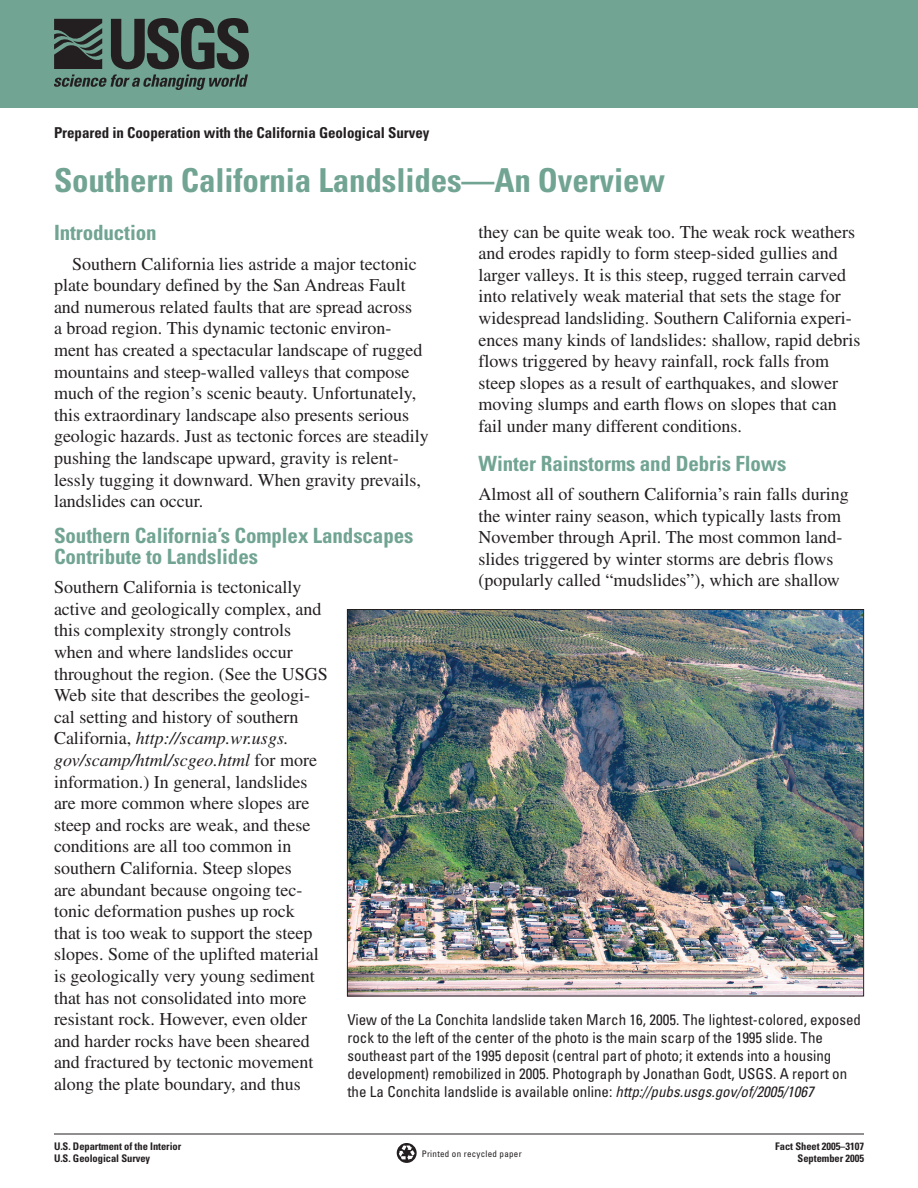
<style>
.page{position:relative;width:918px;height:1188px;background:#fff}
.page>*{position:absolute;margin:0;border:0;box-sizing:border-box;transform-origin:0 0}
.t1{font:700 condensed 33px "Univers";letter-spacing:-.005em;color:#71a492}
.Heading_1{font:700 condensed 21px/21px "Univers";letter-spacing:-.005em;color:#71a492}
.BodyNoIndent{font:18px/21.6px "Times";color:#231f20}
.Body_Text{font:18px/21.6px "Times";color:#231f20}
.FigureCaption{font:condensed 15px/18px "Univers";color:#231f20}
.CoopNote{font:700 condensed 15px "Univers";letter-spacing:-.005em;color:#231f20}
.DBID{font:700 condensed 10.5px/12px "Univers";letter-spacing:-.005em;color:#231f20;text-align:right}
.t2{font:condensed 9px "Univers";letter-spacing:.03em;color:#231f20}
.s1{font-style:italic}
</style>
<div class="page">
<hr style="left:54px;top:1134px;width:810px;height:1px;background:#231f20">
<div style="left:0;top:0;width:918px;height:108px;background:#71a492"></div>
<svg style="left:54px;top:18px;width:195px;height:72px"></svg>
<svg style="left:397px;top:1143px;width:20px;height:19px"></svg>
<svg style="left:399px;top:1145px;width:16px;height:15px"></svg>
<img style="left:349px;top:611px;width:513px;height:383px">
<p class="CoopNote" style="left:54px;top:123px;width:377px">Prepared in Cooperation with the California Geological Survey</p>
<p class="t1" style="left:54px;top:160px;width:613px">Southern California Landslides—An Overview</p>
<p class="Heading_1" style="left:54px;top:222px;width:104px">Introduction</p>
<p class="Body_Text" style="left:54px;top:253px;width:376px;text-indent:18px">Southern California lies astride a major tectonic plate boundary defined by the San Andreas Fault and numerous related faults that are spread across<br>a broad region. This dynamic tectonic environ&shy;ment has created a spectacular landscape of rugged mountains and steep-walled valleys that compose much of the region’s scenic beauty. Unfortunately, this extraordinary landscape also presents serious geologic hazards. Just as tectonic forces are steadily pushing the landscape upward, gravity is relent&shy;lessly tugging it downward. When gravity prevails, landslides can occur.</p>
<p class="BodyNoIndent" style="left:478px;top:221px;width:384px">they can be quite weak too. The weak rock weathers and erodes rapidly to form steep-sided gullies and larger valleys. It is this steep, rugged terrain carved into relatively weak material that sets the stage for widespread landsliding. Southern California experi&shy;ences many kinds of landslides: shallow, rapid debris flows triggered by heavy rainfall, rock falls from steep slopes as a result of earthquakes, and slower moving slumps and earth flows on slopes that can fail under many different conditions.</p>
<p class="Heading_1" style="left:478px;top:453px;width:309px">Winter Rainstorms and Debris Flows</p>
<p class="BodyNoIndent" style="left:478px;top:483px;width:372px">Almost all of southern California’s rain falls during the winter rainy season, which typically lasts from November through April. The most common land&shy;slides triggered by winter storms are debris flows (popularly called “mudslides”), which are shallow</p>
<p class="Heading_1" style="left:54px;top:525px;width:361px">Southern California’s Complex Landscapes<br>Contribute to Landslides</p>
<p class="BodyNoIndent" style="left:54px;top:576px;width:275px">Southern California is tectonically active and geologically complex, and this complexity strongly controls when and where landslides occur throughout the region. (See the USGS Web site that describes the geologi&shy;cal setting and history of southern California, <span class="s1">http://scamp.wr.usgs. gov/scamp/html/scgeo.html</span> for more information.) In general, landslides are more common where slopes are steep and rocks are weak, and these conditions are all too common in southern California. Steep slopes<br>are abundant because ongoing tec&shy;tonic deformation pushes up rock<br>that is too weak to support the steep slopes. Some of the uplifted material is geologically very young sediment that has not consolidated into more resistant rock. However, even older and harder rocks have been sheared and fractured by tectonic movement along the plate boundary, and thus</p>
<p class="FigureCaption" style="left:347px;top:1011px;width:515px">View of the La Conchita landslide taken March 16, 2005. The lightest-colored, exposed rock to the left of the center of the photo is the main scarp of the 1995 slide. The southeast part of the 1995 deposit (central part of photo; it extends into a housing development) remobilized in 2005. Photograph by Jonathan Godt, USGS. A report on the La Conchita landslide is available online: <span class="s1">http://pubs.usgs.gov/of/2005/1067</span></p>
<p class="DBID" style="left:54px;top:1140px;width:129px">U.S. Department of the Interior</p>
<p class="DBID" style="left:54px;top:1152px;width:98px">U.S. Geological Survey</p>
<p class="t2" style="left:422px;top:1148px;width:101px">Printed on recycled paper</p>
<p class="DBID" style="left:775px;top:1140px;width:90px">Fact Sheet 2005–3107<br>September 2005</p>
</div>
